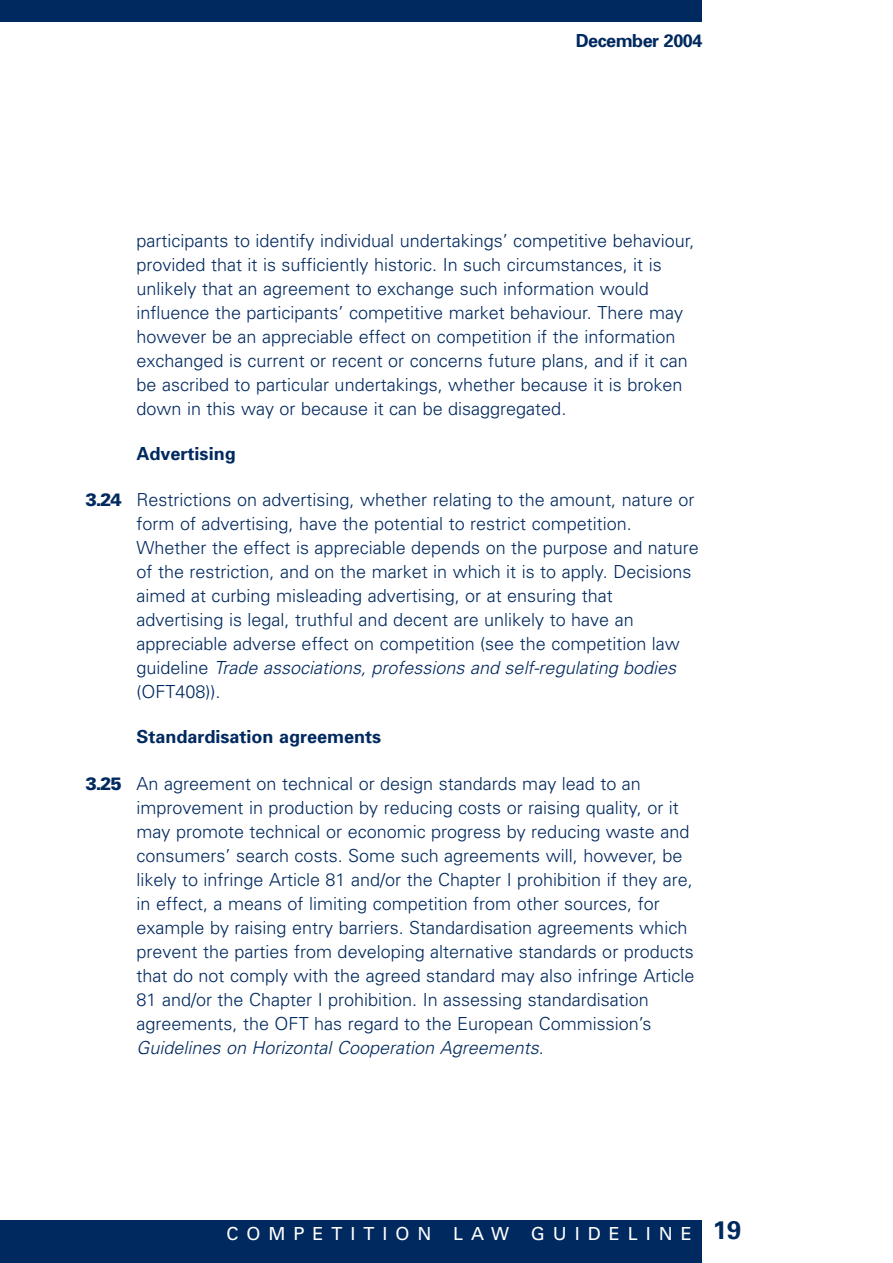
<style>
.page{position:relative;width:893px;height:1263px;background:#fff}
.page>*{position:absolute;margin:0;border:0;box-sizing:border-box;transform-origin:0 0}
.t1{font:300 18px/24px "Univers";color:#00295f}
.t2{font:700 18px "Univers";color:#00295f}
.t3{font:18px "Univers";letter-spacing:.445em;color:#fff}
.t4{font:700 18px "Univers";letter-spacing:-.03em;color:#00295f}
.s1{font-weight:900}
.s2{font-style:italic}
.s3{font-weight:700;font-size:25.5px;color:#00295f}
</style>
<div class="page">
<div style="left:0;top:1220px;width:702px;height:43px;background:#00295f"></div>
<div style="left:0;top:0;width:702px;height:21px;background:#00295f"></div>
<p class="t4" style="left:575px;top:34px;width:128px">December 2004</p>
<p class="t1" style="left:136px;top:230px;width:559px">participants to identify individual undertakings’ competitive behaviour, provided that it is sufficiently historic. In such circumstances, it is unlikely that an agreement to exchange such information would influence the participants’ competitive market behaviour. There may however be an appreciable effect on competition if the information exchanged is current or recent or concerns future plans, and if it can be ascribed to particular undertakings, whether because it is broken down in this way or because it can be disaggregated.</p>
<p class="t2" style="left:136px;top:447px;width:101px">Advertising</p>
<p class="t1" style="left:136px;top:490px;width:564px;text-indent:-51px"><span class="s1">3.24</span> Restrictions on advertising, whether relating to the amount, nature or form of advertising, have the potential to restrict competition.<br>Whether the effect is appreciable depends on the purpose and nature of the restriction, and on the market in which it is to apply. Decisions aimed at curbing misleading advertising, or at ensuring that advertising is legal, truthful and decent are unlikely to have an appreciable adverse effect on competition (see the competition law guideline <span class="s2">Trade associations, professions and self-regulating bodies </span>(OFT408)).</p>
<p class="t2" style="left:136px;top:730px;width:246px">Standardisation agreements</p>
<p class="t1" style="left:136px;top:773px;width:559px;text-indent:-51px"><span class="s1">3.25</span> An agreement on technical or design standards may lead to an improvement in production by reducing costs or raising quality, or it may promote technical or economic progress by reducing waste and consumers’ search costs. Some such agreements will, however, be likely to infringe Article 81 and/or the Chapter I prohibition if they are, in effect, a means of limiting competition from other sources, for example by raising entry barriers. Standardisation agreements which prevent the parties from developing alternative standards or products that do not comply with the agreed standard may also infringe Article 81 and/or the Chapter I prohibition. In assessing standardisation agreements, the OFT has regard to the European Commission’s <span class="s2">Guidelines on Horizontal Cooperation Agreements</span>.</p>
<p class="t3" style="left:226px;top:1227px;width:516px">COMPETITION LAW GUIDELINE <span class="s3">19</span></p>
</div>
